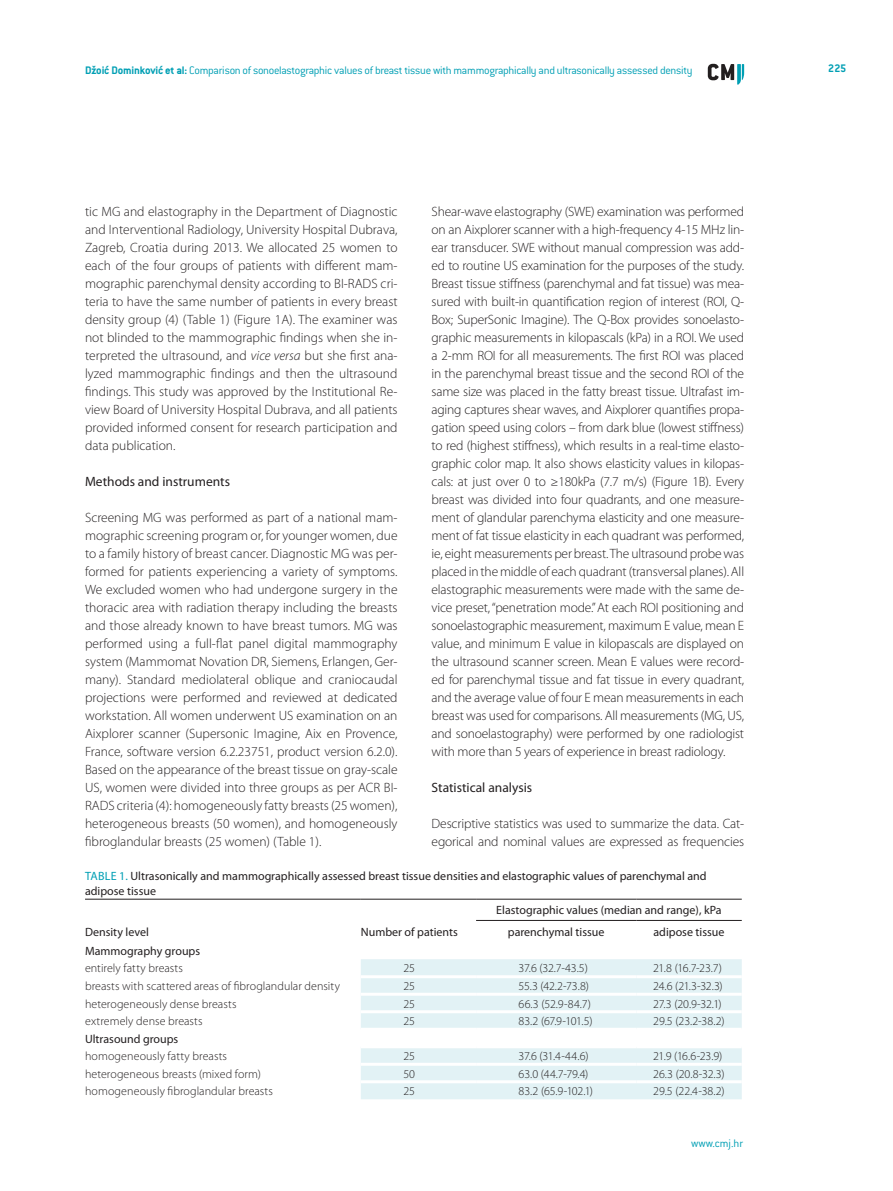
<style>
.page{position:relative;width:893px;height:1191px;background:#fff}
.page>*{position:absolute;margin:0;border:0;box-sizing:border-box;transform-origin:0 0}
.CMJ_-__body{font:300 13.5px/18px "Myriad Pro";letter-spacing:-.01em;color:#231f20;text-align:justify}
.CMJ_-_N3{font:13.5px "Myriad Pro";color:#231f20}
.CMJ_-_table{font:300 12px "Myriad Pro";letter-spacing:.005em;color:#231f20}
.CMJ_-_table_title_he{font:12px/15px "Myriad Pro";color:#231f20}
.H_desni_-_running{font:300 12px "ITC Conduit LTCE";letter-spacing:-.02em;color:#009fb4}
.www_cmj_hr_na_master{font:300 12px "ITC Conduit LTCE";color:#009fb4}
.CMJ_-_table_title_he-2{font:12px "Myriad Pro";color:#009fb4}
.paginacija_desno{font:700 12px "ITC Conduit LTCE";color:#009fb4}
.s1{font-weight:700}
.s2{font-style:italic}
.s3{color:#009fb4}
</style>
<div class="page">
<svg style="left:708px;top:64px;width:36px;height:21px"></svg>
<div style="left:361px;top:959px;width:381px;height:140px;background:#e2f2f5"></div>
<svg style="left:361px;top:1030px;width:381px;height:15px"></svg>
<hr style="left:85px;top:899px;width:276px;height:1px;background:#231f20">
<hr style="left:361px;top:899px;width:115px;height:1px;background:#231f20">
<hr style="left:476px;top:899px;width:160px;height:1px;background:#231f20">
<hr style="left:636px;top:899px;width:106px;height:1px;background:#231f20">
<hr style="left:476px;top:920px;width:160px;height:1px;background:#231f20">
<hr style="left:636px;top:920px;width:106px;height:1px;background:#231f20">
<hr style="left:361px;top:975px;width:115px;height:3px;background:#fff">
<hr style="left:476px;top:975px;width:160px;height:3px;background:#fff">
<hr style="left:636px;top:975px;width:106px;height:3px;background:#fff">
<hr style="left:361px;top:992px;width:115px;height:3px;background:#fff">
<hr style="left:476px;top:992px;width:160px;height:3px;background:#fff">
<hr style="left:636px;top:992px;width:106px;height:3px;background:#fff">
<hr style="left:361px;top:1010px;width:115px;height:3px;background:#fff">
<hr style="left:476px;top:1010px;width:160px;height:3px;background:#fff">
<hr style="left:636px;top:1010px;width:106px;height:3px;background:#fff">
<hr style="left:361px;top:1027px;width:115px;height:3px;background:#fff">
<hr style="left:476px;top:1027px;width:160px;height:3px;background:#fff">
<hr style="left:636px;top:1027px;width:106px;height:3px;background:#fff">
<hr style="left:361px;top:1045px;width:115px;height:3px;background:#fff">
<hr style="left:476px;top:1045px;width:160px;height:3px;background:#fff">
<hr style="left:636px;top:1045px;width:106px;height:3px;background:#fff">
<hr style="left:361px;top:1062px;width:115px;height:3px;background:#fff">
<hr style="left:476px;top:1062px;width:160px;height:3px;background:#fff">
<hr style="left:636px;top:1062px;width:106px;height:3px;background:#fff">
<hr style="left:361px;top:1080px;width:115px;height:3px;background:#fff">
<hr style="left:476px;top:1080px;width:160px;height:3px;background:#fff">
<hr style="left:636px;top:1080px;width:106px;height:3px;background:#fff">
<p class="H_desni_-_running" style="left:85px;top:63px;width:609px"><span class="s1">Džoić Dominković et al:</span> Comparison of sonoelastographic values of breast tissue with mammographically and ultrasonically assessed density</p>
<p class="paginacija_desno" style="left:828px;top:61px;width:19px">225</p>
<p class="CMJ_-__body" style="left:85px;top:202px;width:314px">tic MG and elastography in the Department of Diagnostic and Interventional Radiology, University Hospital Dubrava, Zagreb, Croatia during 2013. We allocated 25 women to each of the four groups of patients with different mam&shy;mographic parenchymal density according to BI-RADS cri&shy;teria to have the same number of patients in every breast density group (4) (Table 1) (Figure 1A). The examiner was not blinded to the mammographic findings when she in&shy;terpreted the ultrasound, and <span class="s2">vice versa</span> but she first ana&shy;lyzed mammographic findings and then the ultrasound findings. This study was approved by the Institutional Re&shy;view Board of University Hospital Dubrava, and all patients provided informed consent for research participation and data publication.</p>
<p class="CMJ_-_N3" style="left:85px;top:473px;width:146px">Methods and instruments</p>
<p class="CMJ_-__body" style="left:85px;top:508px;width:314px">Screening MG was performed as part of a national mam&shy;mographic screening program or, for younger women, due to a family history of breast cancer. Diagnostic MG was per&shy;formed for patients experiencing a variety of symptoms.<br>We excluded women who had undergone surgery in the thoracic area with radiation therapy including the breasts and those already known to have breast tumors. MG was performed using a full-flat panel digital mammography system (Mammomat Novation DR, Siemens, Erlangen, Ger&shy;many). Standard mediolateral oblique and craniocaudal projections were performed and reviewed at dedicated workstation. All women underwent US examination on an Aixplorer scanner (Supersonic Imagine, Aix en Provence, France, software version 6.2.23751, product version 6.2.0).<br>Based on the appearance of the breast tissue on gray-scale US, women were divided into three groups as per ACR BI-RADS criteria (4): homogeneously fatty breasts (25 women), heterogeneous breasts (50 women), and homogeneously fibroglandular breasts (25 women) (Table 1).</p>
<p class="CMJ_-__body" style="left:432px;top:202px;width:314px">Shear-wave elastography (SWE) examination was performed on an Aixplorer scanner with a high-frequency 4-15 MHz lin&shy;ear transducer. SWE without manual compression was add&shy;ed to routine US examination for the purposes of the study.<br>Breast tissue stiffness (parenchymal and fat tissue) was mea&shy;sured with built-in quantification region of interest (ROI, Q-Box; SuperSonic Imagine). The Q-Box provides sonoelasto&shy;graphic measurements in kilopascals (kPa) in a ROI. We used a 2-mm ROI for all measurements. The first ROI was placed in the parenchymal breast tissue and the second ROI of the same size was placed in the fatty breast tissue. Ultrafast im&shy;aging captures shear waves, and Aixplorer quantifies propa&shy;gation speed using colors – from dark blue (lowest stiffness) to red (highest stiffness), which results in a real-time elasto&shy;graphic color map. It also shows elasticity values in kilopas&shy;cals: at just over 0 to ≥180kPa (7.7 m/s) (Figure 1B). Every breast was divided into four quadrants, and one measure&shy;ment of glandular parenchyma elasticity and one measure&shy;ment of fat tissue elasticity in each quadrant was performed, ie, eight measurements per breast. The ultrasound probe was placed in the middle of each quadrant (transversal planes). All elastographic measurements were made with the same de&shy;vice preset, “penetration mode.” At each ROI positioning and sonoelastographic measurement, maximum E value, mean E value, and minimum E value in kilopascals are displayed on the ultrasound scanner screen. Mean E values were record&shy;ed for parenchymal tissue and fat tissue in every quadrant, and the average value of four E mean measurements in each breast was used for comparisons. All measurements (MG, US, and sonoelastography) were performed by one radiologist with more than 5 years of experience in breast radiology.</p>
<p class="CMJ_-_N3" style="left:432px;top:779px;width:102px">Statistical analysis</p>
<p class="CMJ_-__body" style="left:432px;top:814px;width:314px">Descriptive statistics was used to summarize the data. Cat&shy;egorical and nominal values are expressed as frequencies</p>
<p class="CMJ_-_table_title_he" style="left:85px;top:868px;width:623px;text-indent:34px"><span class="s3">1.</span> Ultrasonically and mammographically assessed breast tissue densities and elastographic values of parenchymal and adipose tissue</p>
<p class="CMJ_-_table_title_he" style="left:496px;top:902px;width:227px">Elastographic values (median and range), kPa</p>
<p class="CMJ_-_table_title_he" style="left:85px;top:924px;width:65px">Density level</p>
<p class="CMJ_-_table_title_he" style="left:361px;top:924px;width:99px">Number of patients</p>
<p class="CMJ_-_table_title_he" style="left:508px;top:924px;width:98px">parenchymal tissue</p>
<p class="CMJ_-_table_title_he" style="left:653px;top:924px;width:72px">adipose tissue</p>
<p class="CMJ_-_table_title_he" style="left:85px;top:943px;width:117px">Mammography groups</p>
<p class="CMJ_-_table" style="left:85px;top:961px;width:99px">entirely fatty breasts</p>
<p class="CMJ_-_table" style="left:403px;top:961px;width:13px">25</p>
<p class="CMJ_-_table" style="left:519px;top:961px;width:71px">37.6 (32.7-43.5)</p>
<p class="CMJ_-_table" style="left:653px;top:961px;width:70px">21.8 (16.7-23.7)</p>
<p class="CMJ_-_table" style="left:85px;top:978px;width:256px">breasts with scattered areas of fibroglandular density</p>
<p class="CMJ_-_table" style="left:403px;top:978px;width:13px">25</p>
<p class="CMJ_-_table" style="left:519px;top:978px;width:72px">55.3 (42.2-73.8)</p>
<p class="CMJ_-_table" style="left:653px;top:978px;width:71px">24.6 (21.3-32.3)</p>
<p class="CMJ_-_table" style="left:85px;top:996px;width:153px">heterogeneously dense breasts</p>
<p class="CMJ_-_table" style="left:403px;top:996px;width:13px">25</p>
<p class="CMJ_-_table" style="left:519px;top:996px;width:74px">66.3 (52.9-84.7)</p>
<p class="CMJ_-_table" style="left:653px;top:996px;width:70px">27.3 (20.9-32.1)</p>
<p class="CMJ_-_table" style="left:85px;top:1013px;width:119px">extremely dense breasts</p>
<p class="CMJ_-_table" style="left:403px;top:1013px;width:13px">25</p>
<p class="CMJ_-_table" style="left:519px;top:1013px;width:76px">83.2 (67.9-101.5)</p>
<p class="CMJ_-_table" style="left:653px;top:1013px;width:73px">29.5 (23.2-38.2)</p>
<p class="CMJ_-_table_title_he" style="left:85px;top:1030px;width:95px">Ultrasound groups</p>
<p class="CMJ_-_table" style="left:85px;top:1048px;width:144px">homogeneously fatty breasts</p>
<p class="CMJ_-_table" style="left:403px;top:1048px;width:13px">25</p>
<p class="CMJ_-_table" style="left:519px;top:1048px;width:71px">37.6 (31.4-44.6)</p>
<p class="CMJ_-_table" style="left:653px;top:1048px;width:70px">21.9 (16.6-23.9)</p>
<p class="CMJ_-_table" style="left:85px;top:1066px;width:177px">heterogeneous breasts (mixed form)</p>
<p class="CMJ_-_table" style="left:403px;top:1066px;width:13px">50</p>
<p class="CMJ_-_table" style="left:519px;top:1066px;width:71px">63.0 (44.7-79.4)</p>
<p class="CMJ_-_table" style="left:653px;top:1066px;width:73px">26.3 (20.8-32.3)</p>
<p class="CMJ_-_table" style="left:85px;top:1083px;width:189px">homogeneously fibroglandular breasts</p>
<p class="CMJ_-_table" style="left:403px;top:1083px;width:13px">25</p>
<p class="CMJ_-_table" style="left:519px;top:1083px;width:76px">83.2 (65.9-102.1)</p>
<p class="CMJ_-_table" style="left:653px;top:1083px;width:73px">29.5 (22.4-38.2)</p>
<p class="CMJ_-_table_title_he-2" style="left:85px;top:868px;width:13px">Table</p>
<p class="www_cmj_hr_na_master" style="left:691px;top:1136px;width:54px">www.cmj.hr</p>
</div>
